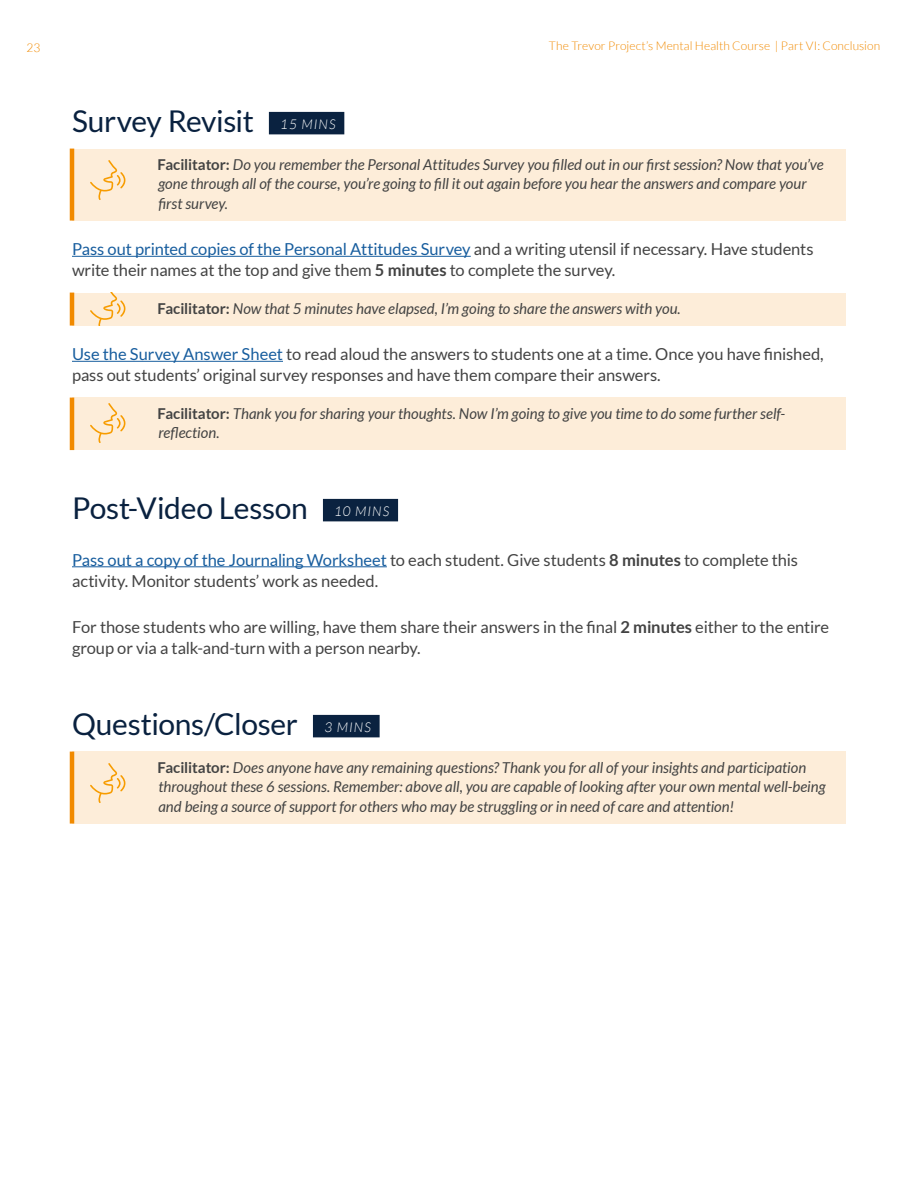
<style>
.page{position:relative;width:918px;height:1188px;background:#fff}
.page>*{position:absolute;margin:0;border:0;box-sizing:border-box;transform-origin:0 0}
.t1{font:30px "Lato";letter-spacing:-.01em;color:#09213f}
.t2{font:16.5px/21px "Lato";letter-spacing:-.005em;color:#434343}
.scripted{font:italic 15px/19.5px "Lato";color:#434343}
.t3{font:italic 300 13.5px "Lato";letter-spacing:.075em;color:#fff}
.t4{font:300 12px "Lato";letter-spacing:.005em;color:#f18a00}
.s1{font-weight:700;font-style:normal}
.s2{color:#175d9e}
.s3{font-weight:700}
</style>
<div class="page">
<div style="left:269px;top:112px;width:75px;height:22px;background:#0a2240"></div>
<div style="left:72px;top:149px;width:774px;height:72px;background:#fdedd9"></div>
<hr style="left:70px;top:149px;width:4px;height:72px;background:#f18a00">
<hr style="left:72px;top:256px;width:399px;height:1px;background:#175d9e">
<div style="left:72px;top:293px;width:774px;height:33px;background:#fdedd9"></div>
<hr style="left:70px;top:293px;width:4px;height:33px;background:#f18a00">
<hr style="left:72px;top:361px;width:211px;height:1px;background:#175d9e">
<div style="left:72px;top:398px;width:774px;height:52px;background:#fdedd9"></div>
<hr style="left:70px;top:398px;width:4px;height:52px;background:#f18a00">
<div style="left:323px;top:499px;width:75px;height:22px;background:#0a2240"></div>
<hr style="left:72px;top:566px;width:315px;height:1px;background:#175d9e">
<div style="left:313px;top:715px;width:67px;height:22px;background:#0a2240"></div>
<div style="left:72px;top:752px;width:774px;height:72px;background:#fdedd9"></div>
<hr style="left:70px;top:752px;width:4px;height:72px;background:#f18a00">
<svg style="left:90px;top:160px;width:36px;height:40px"></svg>
<svg style="left:90px;top:293px;width:36px;height:32px"></svg>
<svg style="left:90px;top:403px;width:36px;height:40px"></svg>
<svg style="left:90px;top:763px;width:36px;height:40px"></svg>
<p class="t4" style="left:26px;top:41px;width:15px">23</p>
<p class="t4" style="left:549px;top:39px;width:333px">The Trevor Project’s Mental Health Course | Part VI: Conclusion</p>
<h2 class="t1" style="left:72px;top:105px;width:183px">Survey Revisit</h2>
<h2 class="t3" style="left:280px;top:117px;width:57px">15 MINS</h2>
<p class="scripted" style="left:158px;top:155px;width:668px"><span class="s1">Facilitator:</span> Do you remember the Personal Attitudes Survey you filled out in our first session? Now that you’ve gone through all of the course, you’re going to fill it out again before you hear the answers and compare your first survey.</p>
<p class="t2" style="left:72px;top:239px;width:743px"><span class="s2">Pass out printed copies of the Personal Attitudes Survey</span> and a writing utensil if necessary. Have students write their names at the top and give them <span class="s3">5 minutes</span> to complete the survey.</p>
<p class="scripted" style="left:158px;top:299px;width:525px"><span class="s1">Facilitator:</span> Now that 5 minutes have elapsed, I’m going to share the answers with you.</p>
<p class="t2" style="left:72px;top:344px;width:753px"><span class="s2">Use the Survey Answer Sheet</span> to read aloud the answers to students one at a time. Once you have finished, pass out students’ original survey responses and have them compare their answers.</p>
<p class="scripted" style="left:158px;top:404px;width:629px"><span class="s1">Facilitator:</span> Thank you for sharing your thoughts. Now I’m going to give you time to do some further self&shy;reflection.</p>
<h2 class="t1" style="left:72px;top:492px;width:237px">Post-Video Lesson</h2>
<h2 class="t3" style="left:334px;top:504px;width:56px">10 MINS</h2>
<p class="t2" style="left:72px;top:549px;width:728px"><span class="s2">Pass out a copy of the Journaling Worksheet</span> to each student. Give students <span class="s3">8 minutes</span> to complete this activity. Monitor students’ work as needed.</p>
<p class="t2" style="left:72px;top:617px;width:759px">For those students who are willing, have them share their answers in the final <span class="s3">2 minutes</span> either to the entire group or via a talk-and-turn with a person nearby.</p>
<h2 class="t1" style="left:72px;top:708px;width:227px">Questions/Closer</h2>
<h2 class="t3" style="left:324px;top:720px;width:48px">3 MINS</h2>
<p class="scripted" style="left:158px;top:758px;width:670px"><span class="s1">Facilitator:</span> Does anyone have any remaining questions? Thank you for all of your insights and participation throughout these 6 sessions. Remember: above all, you are capable of looking after your own mental well-being and being a source of support for others who may be struggling or in need of care and attention!</p>
</div>
